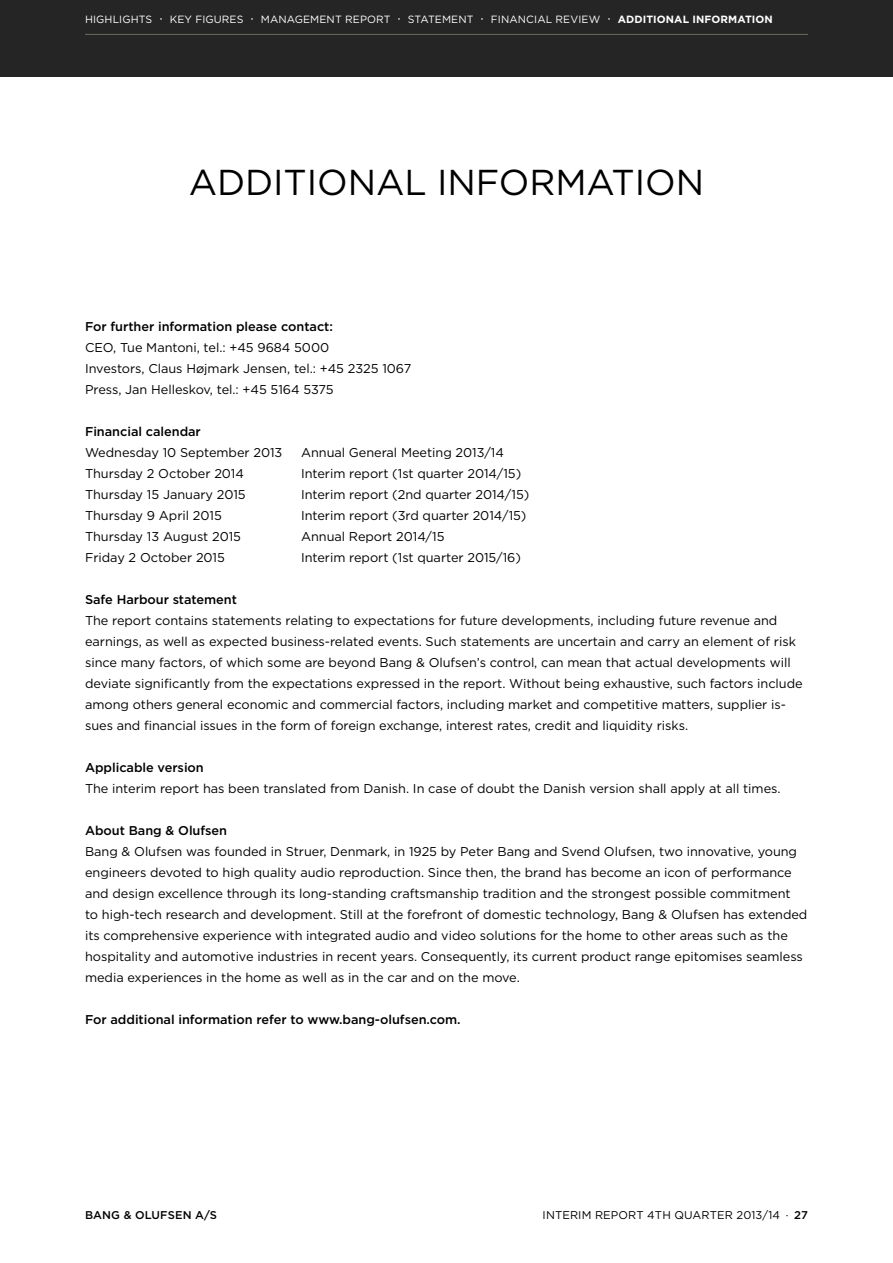
<style>
.page{position:relative;width:893px;height:1263px;background:#fff}
.page>*{position:absolute;margin:0;border:0;box-sizing:border-box;transform-origin:0 0}
.t1{font:36px "Gotham";letter-spacing:-.005em;color:#000}
.t2{font:12.75px/21px "Gotham";letter-spacing:-.005em;color:#000}
.t3{font:500 12.75px "Gotham";letter-spacing:-.005em;color:#000}
.t4{font:11.25px "Gotham";letter-spacing:.01em;color:#000}
.t5{font:500 11.25px "Gotham";letter-spacing:.01em;color:#000}
.t6{font:10.5px "Gotham";letter-spacing:.01em;color:#fff}
.t7{font:700 10.5px "Gotham";letter-spacing:.01em;color:#fff}
.s1{font-size:13.5px}
.s2{font-weight:400;font-size:13.5px}
.s3{font-weight:500}
</style>
<div class="page">
<div style="left:0;top:0;width:893px;height:77px;background:#252525"></div>
<hr style="left:85px;top:34px;width:723px;height:1px;background:#6b6b63">
<p class="t6" style="left:85px;top:13px;width:185px">h IGHLIGHTS <span class="s1">·</span> key figures <span class="s1">·</span> managementre</p>
<p class="t6" style="left:360px;top:13px;width:16px">port</p>
<p class="t6" style="left:398px;top:13px;width:108px"><span class="s1">·</span> statement <span class="s1">·</span> financia</p>
<p class="t6" style="left:546px;top:13px;width:15px">l review</p>
<p class="t7" style="left:607px;top:13px;width:26px"><span class="s2">·</span> ADDITI</p>
<p class="t7" style="left:657px;top:13px;width:117px">ONAL I NFORMATION</p>
<h1 class="t1" style="left:189px;top:159px;width:517px">ADDITIONAL INFORMATION</h1>
<p class="t3" style="left:85px;top:318px;width:249px">For further information please contact:</p>
<p class="t2" style="left:85px;top:337px;width:328px">CEO, Tue Mantoni, tel.: +45 9684 5000<br>Investors, Claus Højmark Jensen, tel.: +45 2325 1067<br>Press, Jan Helleskov, tel.: +45 5164 5375</p>
<p class="t3" style="left:85px;top:423px;width:117px">Financial calendar</p>
<p class="t2" style="left:85px;top:442px;width:199px">Wednesday 10 September 2013</p>
<p class="t2" style="left:301px;top:442px;width:204px">Annual General Meeting 2013/14</p>
<p class="t2" style="left:85px;top:463px;width:160px">Thursday 2 October 2014</p>
<p class="t2" style="left:301px;top:463px;width:222px">Interim report (1st quarter 2014/15)</p>
<p class="t2" style="left:85px;top:484px;width:162px">Thursday 15 January 2015</p>
<p class="t2" style="left:301px;top:484px;width:230px">Interim report (2nd quarter 2014/15)</p>
<p class="t2" style="left:85px;top:505px;width:138px">Thursday 9 April 2015</p>
<p class="t2" style="left:301px;top:505px;width:227px">Interim report (3rd quarter 2014/15)</p>
<p class="t2" style="left:85px;top:526px;width:157px">Thursday 13 August 2015</p>
<p class="t2" style="left:301px;top:526px;width:145px">Annual Report 2014/15</p>
<p class="t2" style="left:85px;top:547px;width:141px">Friday 2 October 2015</p>
<p class="t2" style="left:301px;top:547px;width:221px">Interim report (1st quarter 2015/16)</p>
<p class="t3" style="left:85px;top:591px;width:154px">Safe Harbour statement</p>
<p class="t2" style="left:85px;top:610px;width:719px">The report contains statements relating to expectations for future developments, including future revenue and earnings, as well as expected business-related events. Such statements are uncertain and carry an element of risk since many factors, of which some are beyond Bang &amp; Olufsen’s control, can mean that actual developments will deviate significantly from the expectations expressed in the report. Without being exhaustive, such factors include among others general economic and commercial factors, including market and competitive matters, supplier is&shy;sues and financial issues in the form of foreign exchange, interest rates, credit and liquidity risks.</p>
<p class="t3" style="left:85px;top:759px;width:120px">Applicable version</p>
<p class="t2" style="left:85px;top:778px;width:697px">The interim report has been translated from Danish. In case of doubt the Danish version shall apply at all times.</p>
<p class="t3" style="left:85px;top:822px;width:144px">About Bang &amp; Olufsen</p>
<p class="t2" style="left:85px;top:841px;width:724px">Bang &amp; Olufsen was founded in Struer, Denmark, in 1925 by Peter Bang and Svend Olufsen, two innovative, young engineers devoted to high quality audio reproduction. Since then, the brand has become an icon of performance and design excellence through its long-standing craftsmanship tradition and the strongest possible commitment<br>to high-tech research and development. Still at the forefront of domestic technology, Bang &amp; Olufsen has extended its comprehensive experience with integrated audio and video solutions for the home to other areas such as the hospitality and automotive industries in recent years. Consequently, its current product range epitomises seamless media experiences in the home as well as in the car and on the move.</p>
<p class="t3" style="left:85px;top:1011px;width:377px">For additional information refer to www.bang-olufsen.com.</p>
<p class="t5" style="left:85px;top:1208px;width:130px">Bang &amp; Olufsen A/S</p>
<p class="t4" style="left:543px;top:1208px;width:267px">interim report 4th quarter 2013/14 · <span class="s3">27</span></p>
</div>
